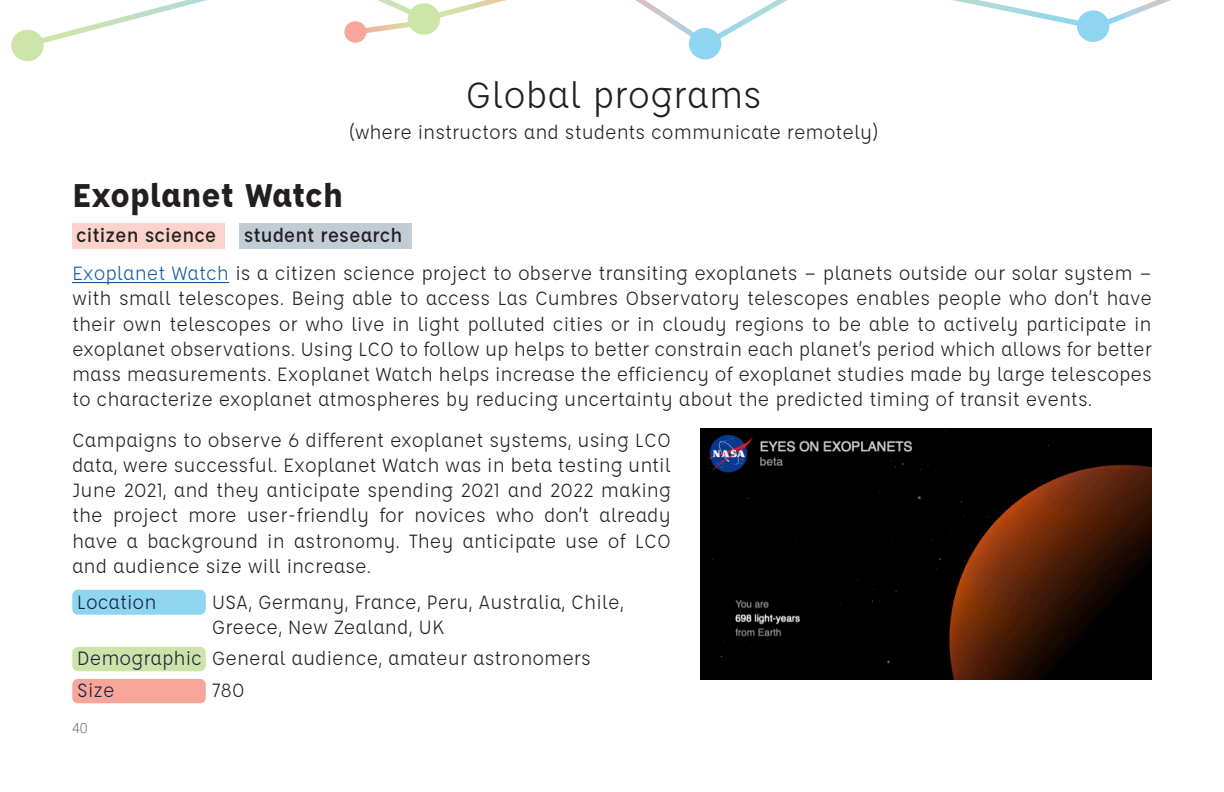
<style>
.page{position:relative;width:1224px;height:792px;background:#fff}
.page>*{position:absolute;margin:0;border:0;box-sizing:border-box;transform-origin:0 0}
.t1{font:40px "Affogato";color:#231f20}
.t2{font:700 36px "Affogato";color:#231f20}
.Partners_description{font:21px/25.2px "Affogato";color:#231f20;text-align:justify}
.t3{font:500 21px "Affogato";color:#231f20}
.t4{font:21px "Affogato";color:#1a1e43}
.t5{font:300 14px "Roboto";color:#6c6d70}
.s1{color:#175d9e}
</style>
<div class="page">
<div style="left:11px;top:30px;width:33px;height:31px;background:#cce5a8;border-radius:50%"></div>
<div style="left:689px;top:28px;width:32px;height:31px;background:#8dd5f1;border-radius:50%"></div>
<svg style="left:21px;top:0;width:1150px;height:52px"></svg>
<div style="left:344px;top:21px;width:22px;height:22px;background:#f7a699;border-radius:50%"></div>
<img style="left:701px;top:429px;width:451px;height:251px">
<hr style="left:72px;top:282px;width:157px;height:1px;background:#175d9e">
<div style="left:72px;top:590px;width:134px;height:25px;background:#8ed5ee;border-radius:6px"></div>
<div style="left:72px;top:647px;width:134px;height:24px;background:#cce4a8;border-radius:6px"></div>
<div style="left:72px;top:679px;width:134px;height:24px;background:#f7a699;border-radius:6px"></div>
<div style="left:72px;top:223px;width:153px;height:26px;background:#fbd3cc"></div>
<div style="left:239px;top:223px;width:173px;height:26px;background:#c2ccd4"></div>
<p class="t1" style="left:466px;top:70px;width:298px">Global programs</p>
<p class="Partners_description" style="left:349px;top:120px;width:531px">(where instructors and students communicate remotely)</p>
<p class="t2" style="left:72px;top:172px;width:273px">Exoplanet Watch</p>
<p class="t3" style="left:76px;top:222px;width:142px">citizen science</p>
<p class="t3" style="left:244px;top:222px;width:160px">student research</p>
<p class="Partners_description" style="left:72px;top:261px;width:1082px"><span class="s1">Exoplanet Watch</span> is a citizen science project to observe transiting exoplanets — planets outside our solar system — with small telescopes. Being able to access Las Cumbres Observatory telescopes enables people who don’t have their own telescopes or who live in light polluted cities or in cloudy regions to be able to actively participate in exoplanet observations. Using LCO to follow up helps to better constrain each planet’s period which allows for better mass measurements. Exoplanet Watch helps increase the efficiency of exoplanet studies made by large telescopes to characterize exoplanet atmospheres by reducing uncertainty about the predicted timing of transit events.</p>
<p class="Partners_description" style="left:72px;top:427px;width:601px">Campaigns to observe 6 different exoplanet systems, using LCO data, were successful. Exoplanet Watch was in beta testing until June 2021, and they anticipate spending 2021 and 2022 making the project more user-friendly for novices who don’t already have a background in astronomy. They anticipate use of LCO and audience size will increase.</p>
<p class="t4" style="left:77px;top:589px;width:81px">Location</p>
<p class="t4" style="left:77px;top:645px;width:127px">Demographic</p>
<p class="t4" style="left:77px;top:677px;width:39px">Size</p>
<p class="t5" style="left:72px;top:719px;width:17px">40</p>
<p class="Partners_description" style="left:212px;top:589px;width:413px">USA, Germany, France, Peru, Australia, Chile,<br>Greece, New Zealand, UK</p>
<p class="Partners_description" style="left:212px;top:645px;width:381px">General audience, amateur astronomers</p>
<p class="Partners_description" style="left:212px;top:677px;width:34px">780</p>
</div>
